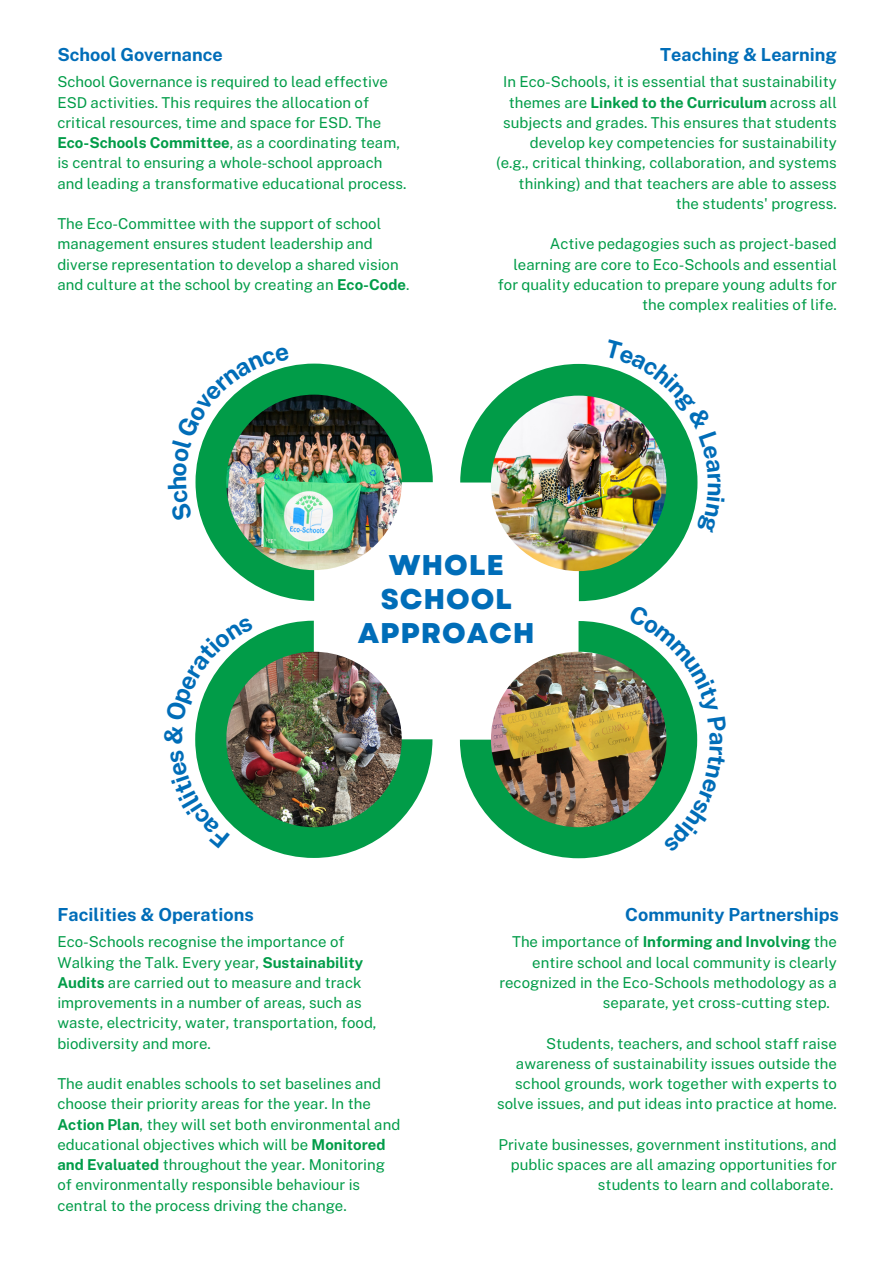
<style>
.page{position:relative;width:893px;height:1264px;background:#fff}
.page>*{position:absolute;margin:0;border:0;box-sizing:border-box;transform-origin:0 0}
.t1{font:800 28.5px/33.8px "Garet";letter-spacing:.03em;color:#006db8;text-align:center}
.t2{font:700 18px "Public Sans";color:#006db8}
.t3{font:15px/20.2px "Public Sans";color:#019c48}
.t4{font:700 15px "Public Sans";color:#019c48}
.s1{font-weight:700}
.s2{font-weight:400}
</style>
<div class="page">
<svg style="left:202px;top:363px;width:231px;height:238px"></svg>
<img style="left:226px;top:394px;width:176px;height:176px;border-radius:50%">
<svg style="left:460px;top:364px;width:227px;height:237px"></svg>
<img style="left:491px;top:395px;width:175px;height:176px;border-radius:50%">
<svg style="left:195px;top:620px;width:237px;height:238px"></svg>
<img style="left:226px;top:651px;width:176px;height:176px;border-radius:50%">
<svg style="left:460px;top:621px;width:168px;height:237px"></svg>
<img style="left:491px;top:651px;width:175px;height:176px;border-radius:50%">
<svg style="left:195px;top:749px;width:35px;height:99px"></svg>
<svg style="left:195px;top:620px;width:59px;height:123px"></svg>
<svg style="left:628px;top:631px;width:70px;height:217px"></svg>
<img style="left:604px;top:364px;width:94px;height:168px">
<img style="left:195px;top:363px;width:94px;height:158px">
<p class="t2" style="left:57px;top:44px;width:167px">School Governance</p>
<p class="t3" style="left:57px;top:72px;width:350px">School Governance is required to lead effective ESD activities. This requires the allocation of critical resources, time and space for ESD. The <span class="s1">Eco-Schools Committee</span>, as a coordinating team, is central to ensuring a whole-school approach and leading a transformative educational process.</p>
<p class="t3" style="left:57px;top:213px;width:353px">The Eco-Committee with the support of school management ensures student leadership and diverse representation to develop a shared vision and culture at the school by creating an <span class="s1">Eco-Code</span>.</p>
<p class="t2" style="left:660px;top:44px;width:178px">Teaching &amp; Learning</p>
<p class="t3" style="left:496px;top:72px;width:342px;text-align:right">In Eco-Schools, it is essential that sustainability themes are <span class="s1">Linked to the Curriculum</span> across all subjects and grades. This ensures that students develop key competencies for sustainability (e.g., critical thinking, collaboration, and systems thinking) and that teachers are able to assess the students' progress.</p>
<p class="t3" style="left:498px;top:234px;width:340px;text-align:right">Active pedagogies such as project-based learning are core to Eco-Schools and essential for quality education to prepare young adults for the complex realities of life.</p>
<h1 class="t1" style="left:358px;top:548px;width:178px">WHOLE<br>SCHOOL<br>APPROACH</h1>
<p class="t2" style="left:57px;top:904px;width:198px">Facilities &amp; Operations</p>
<p class="t2" style="left:625px;top:904px;width:215px">Community Partnerships</p>
<p class="t3" style="left:57px;top:931px;width:321px">Eco-Schools recognise the importance of Walking the Talk. Every year, <span class="s1">Sustainability Audits</span> are carried out to measure and track improvements in a number of areas, such as waste, electricity, water, transportation, food, biodiversity and more.</p>
<p class="t3" style="left:57px;top:1073px;width:344px">The audit enables schools to set baselines and choose their priority areas for the year. In the <span class="s1">Action Plan</span>, they will set both environmental and educational objectives which will be <span class="s1">Monitored and Evaluated</span> throughout the year. Monitoring of environmentally responsible behaviour is central to the process driving the change.</p>
<p class="t4" style="left:512px;top:933px;width:326px"><span class="s2">The importance of</span> Informing and Involving <span class="s2">the</span></p>
<p class="t3" style="left:532px;top:952px;width:306px">entire school and local community is clearly</p>
<p class="t3" style="left:499px;top:972px;width:339px">recognized in the Eco-Schools methodology as a</p>
<p class="t3" style="left:603px;top:992px;width:228px">separate, yet cross-cutting step.</p>
<p class="t3" style="left:497px;top:1033px;width:341px;text-align:right">Students, teachers, and school staff raise awareness of sustainability issues outside the school grounds, work together with experts to solve issues, and put ideas into practice at home.</p>
<p class="t3" style="left:498px;top:1134px;width:340px;text-align:right">Private businesses, government institutions, and public spaces are all amazing opportunities for students to learn and collaborate.</p>
</div>
